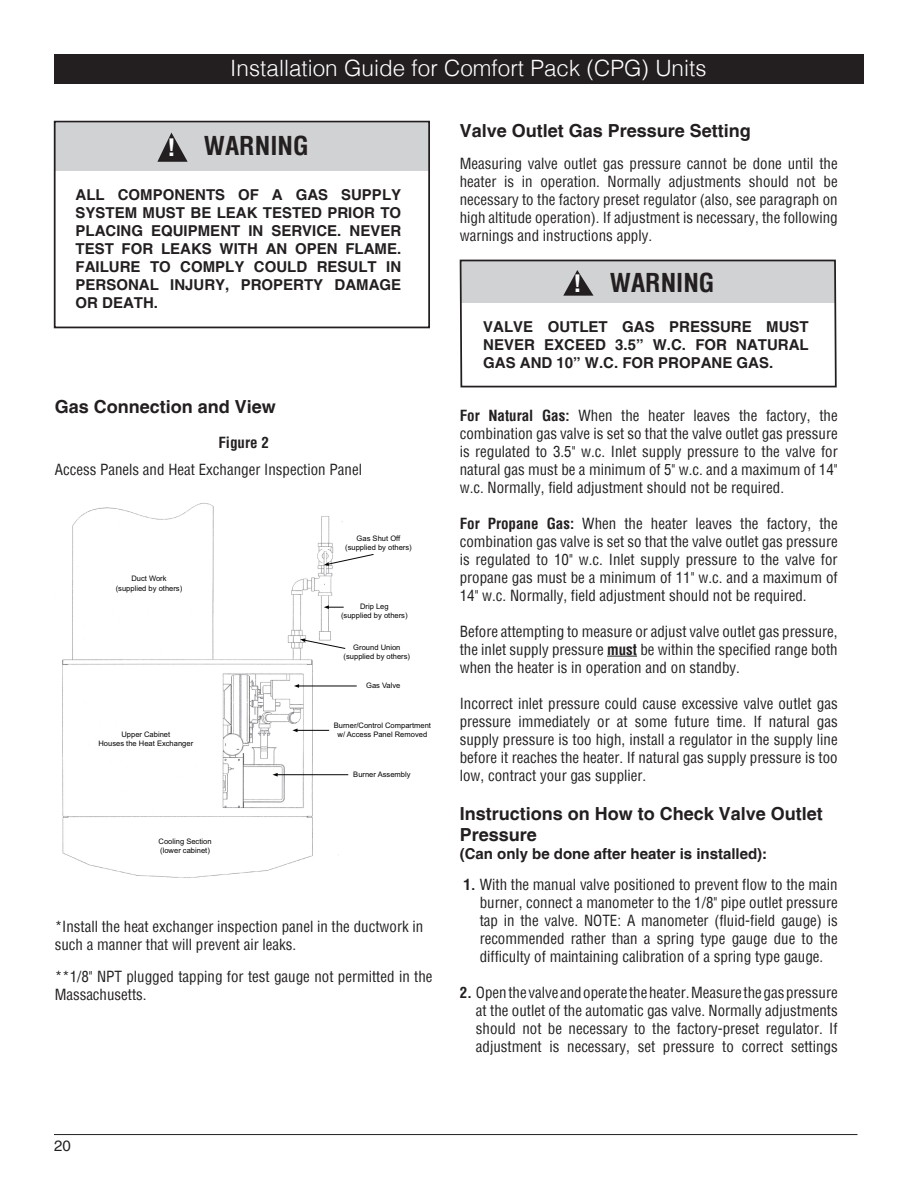
<style>
.page{position:relative;width:918px;height:1188px;background:#fff}
.page>*{position:absolute;margin:0;border:0;box-sizing:border-box;transform-origin:0 0}
.t1{font:700 condensed 25.5px "Helvetica";color:#231f20}
.t2{font:300 22.5px "Helvetica";color:#fff}
.t3{font:700 18px/21px "Helvetica";color:#231f20}
.t4{font:condensed 15px/18px "Helvetica";color:#231f20;text-align:justify}
.t5{font:700 15px/18px "Helvetica";color:#231f20;text-align:justify}
.t6{font:700 condensed 15px "Helvetica";color:#231f20}
.t7{font:15px "Helvetica";color:#231f20}
.t8{font:7.5px/9.1px "Arial";color:#040503;text-align:center}
.s1{font-stretch:normal;font-size:24.45px;color:#fff}
.s2{font-weight:700}
</style>
<div class="page">
<hr style="left:54px;top:1134px;width:804px;height:1px;background:#231f20">
<div style="left:54px;top:54px;width:810px;height:30px;background:#231f20"></div>
<div style="left:55px;top:123px;width:375px;height:47px;background:#d1d2d4"></div>
<div style="left:54px;top:121px;width:376px;height:207px;border:2px solid #231f20"></div>
<svg style="left:157px;top:133px;width:31px;height:29px"></svg>
<img style="left:62px;top:502px;width:280px;height:376px">
<svg style="left:324px;top:554px;width:50px;height:12px"></svg>
<svg style="left:324px;top:605px;width:20px;height:4px"></svg>
<svg style="left:300px;top:639px;width:46px;height:10px"></svg>
<hr style="left:298px;top:686px;width:59px;height:1px;background:#040503">
<svg style="left:294px;top:684px;width:5px;height:4px"></svg>
<hr style="left:296px;top:730px;width:33px;height:1px;background:#040503">
<svg style="left:292px;top:728px;width:6px;height:4px"></svg>
<hr style="left:276px;top:774px;width:72px;height:1px;background:#040503">
<svg style="left:273px;top:773px;width:5px;height:4px"></svg>
<hr style="left:607px;top:656px;width:30px;height:1px;background:#231f20">
<svg style="left:459px;top:259px;width:378px;height:129px"></svg>
<svg style="left:563px;top:270px;width:31px;height:26px"></svg>
<h2 class="t2" style="left:230px;top:55px;width:478px">Installation Guide for Comfort Pack (CPG) Units</h2>
<p class="t1" style="left:168px;top:129px;width:143px"><span class="s1">!</span> WARNING</p>
<p class="t5" style="left:76px;top:186px;width:327px">ALL COMPONENTS OF A GAS SUPPLY SYSTEM MUST BE LEAK TESTED PRIOR TO PLACING EQUIPMENT IN SERVICE. NEVER TEST FOR LEAKS WITH AN OPEN FLAME.<br>FAILURE TO COMPLY COULD RESULT IN PERSONAL INJURY, PROPERTY DAMAGE OR DEATH.</p>
<p class="t3" style="left:55px;top:397px;width:223px">Gas Connection and View</p>
<p class="t6" style="left:218px;top:433px;width:52px">Figure 2</p>
<p class="t4" style="left:55px;top:460px;width:309px">Access Panels and Heat Exchanger Inspection Panel</p>
<p class="t8" style="left:116px;top:574px;width:68px">Duct Work (supplied by others)</p>
<p class="t8" style="left:98px;top:730px;width:96px">Upper Cabinet<br>Houses the Heat Exchanger</p>
<p class="t8" style="left:159px;top:837px;width:55px;text-align:left">Cooling Section (lower cabinet)</p>
<p class="t8" style="left:345px;top:534px;width:68px">Gas Shut Off (supplied by others)</p>
<p class="t8" style="left:341px;top:601px;width:68px">Drip Leg<br>(supplied by others)</p>
<p class="t8" style="left:344px;top:643px;width:68px">Ground Union (supplied by others)</p>
<p class="t8" style="left:366px;top:681px;width:36px">Gas Valve</p>
<p class="t8" style="left:334px;top:721px;width:99px">Burner/Control Compartment w/ Access Panel Removed</p>
<p class="t8" style="left:353px;top:769px;width:59px">Burner Assembly</p>
<p class="t4" style="left:55px;top:917px;width:370px">*Install the heat exchanger inspection panel in the ductwork in such a manner that will prevent air leaks.</p>
<p class="t4" style="left:55px;top:967px;width:379px">**1/8" NPT plugged tapping for test gauge not permitted in the<br>Massachusetts.</p>
<p class="t3" style="left:460px;top:121px;width:293px">Valve Outlet Gas Pressure Setting</p>
<p class="t4" style="left:460px;top:154px;width:380px">Measuring valve outlet gas pressure cannot be done until the heater is in operation. Normally adjustments should not be necessary to the factory preset regulator (also, see paragraph on high altitude operation). If adjustment is necessary, the following warnings and instructions apply.</p>
<p class="t1" style="left:573px;top:266px;width:143px"><span class="s1">!</span> WARNING</p>
<p class="t5" style="left:483px;top:318px;width:327px">VALVE OUTLET GAS PRESSURE MUST NEVER EXCEED 3.5” W.C. FOR NATURAL GAS AND 10” W.C. FOR PROPANE GAS.</p>
<p class="t4" style="left:460px;top:406px;width:379px"><span class="s2">For Natural Gas:</span> When the heater leaves the factory, the combination gas valve is set so that the valve outlet gas pressure is regulated to 3.5" w.c. Inlet supply pressure to the valve for natural gas must be a minimum of 5" w.c. and a maximum of 14" w.c. Normally, field adjustment should not be required.</p>
<p class="t4" style="left:460px;top:514px;width:380px"><span class="s2">For Propane Gas:</span> When the heater leaves the factory, the combination gas valve is set so that the valve outlet gas pressure is regulated to 10" w.c. Inlet supply pressure to the valve for propane gas must be a minimum of 11" w.c. and a maximum of 14" w.c. Normally, field adjustment should not be required.</p>
<p class="t4" style="left:460px;top:622px;width:380px">Before attempting to measure or adjust valve outlet gas pressure, the inlet supply pressure <span class="s2">must</span> be within the specified range both when the heater is in operation and on standby.</p>
<p class="t4" style="left:460px;top:694px;width:380px">Incorrect inlet pressure could cause excessive valve outlet gas pressure immediately or at some future time. If natural gas supply pressure is too high, install a regulator in the supply line before it reaches the heater. If natural gas supply pressure is too low, contract your gas supplier.</p>
<p class="t3" style="left:460px;top:804px;width:365px">Instructions on How to Check Valve Outlet<br>Pressure</p>
<p class="t5" style="left:460px;top:845px;width:309px">(Can only be done after heater is installed):</p>
<p class="t4" style="left:480px;top:875px;width:360px;text-indent:-16px"><span class="s2">1.</span> With the manual valve positioned to prevent flow to the main burner, connect a manometer to the 1/8" pipe outlet pressure tap in the valve. NOTE: A manometer (fluid-field gauge) is recommended rather than a spring type gauge due to the difficulty of maintaining calibration of a spring type gauge.</p>
<p class="t4" style="left:476px;top:983px;width:363px;text-indent:-16px"><span class="s2">2.</span> Open the valve and operate the heater. Measure the gas pressure at the outlet of the automatic gas valve. Normally adjustments should not be necessary to the factory-preset regulator. If adjustment is necessary, set pressure to correct settings</p>
<p class="t7" style="left:54px;top:1137px;width:18px">20</p>
</div>
